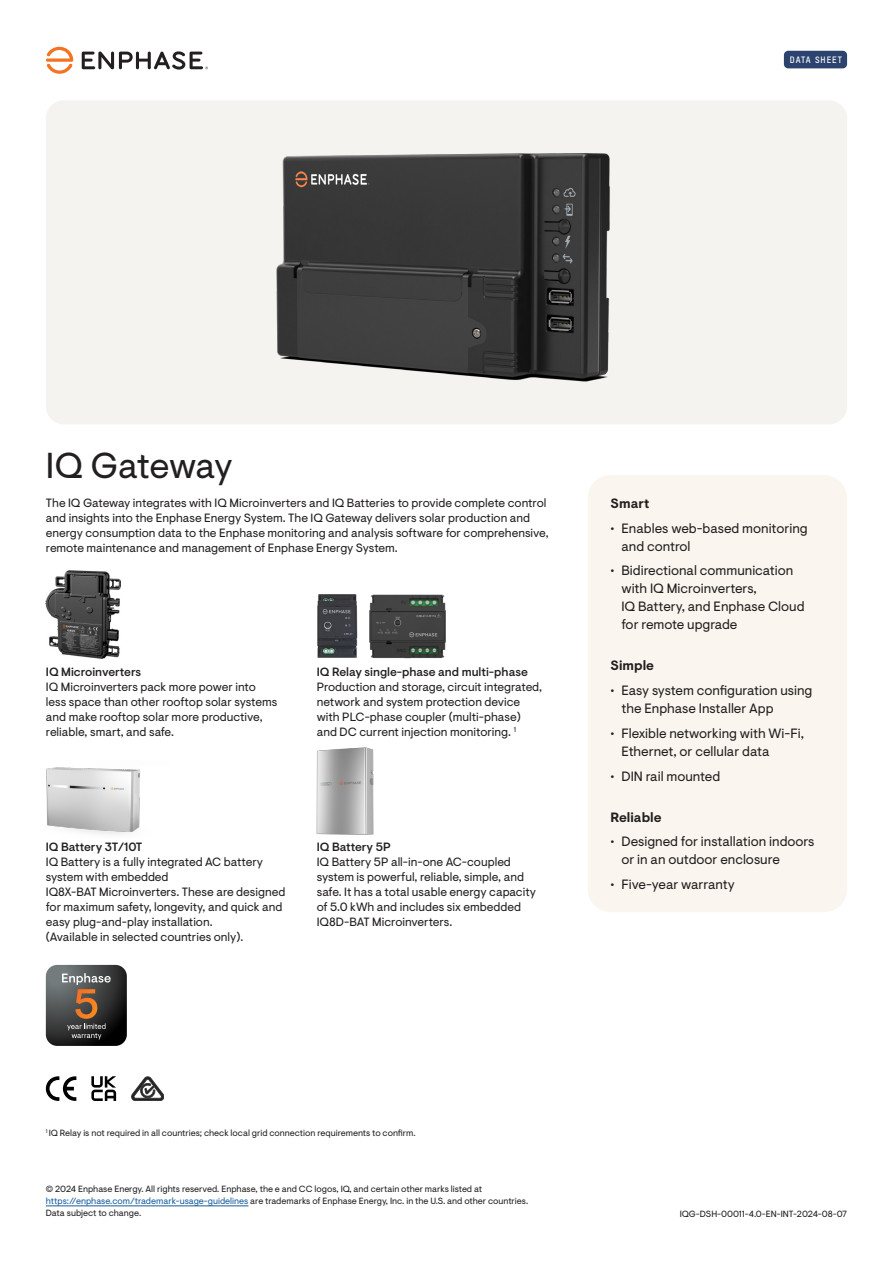
<style>
.page{position:relative;width:893px;height:1263px;background:#fff}
.page>*{position:absolute;margin:0;border:0;box-sizing:border-box;transform-origin:0 0}
.Feature_headline{font:36px "Enphase Visuelt";letter-spacing:-.01em;color:#231f20}
.t1{font:13.5px/18px "Enphase Visuelt";color:#231f20}
.Highlight_title{font:700 13.5px "Enphase Visuelt";color:#231f20}
.Feature_text_cell{font:12px/15px "Enphase Visuelt";color:#231f20}
.Feature_paragraph{font:12px/15px "Enphase Visuelt";color:#231f20}
.Footnote_left{font:9px/12px "Enphase Visuelt";color:#231f20}
.Label{font:9px "T Star Pro Bold";letter-spacing:.11em;color:#fff}
.s1{font-weight:500}
.s2{color:#175d9e}
</style>
<div class="page">
<hr style="left:46px;top:1205px;width:202px;height:1px;background:#175d9e">
<div style="left:46px;top:100px;width:801px;height:324px;background:#f4f3f0;border-radius:18px"></div>
<img style="left:276px;top:153px;width:334px;height:229px">
<div style="left:588px;top:475px;width:259px;height:437px;background:#faf6ef;border-radius:23px"></div>
<div style="left:784px;top:51px;width:63px;height:17px;background:#2c436f;border-radius:4px"></div>
<svg style="left:46px;top:1076px;width:30px;height:25px"></svg>
<svg style="left:91px;top:1076px;width:25px;height:25px"></svg>
<svg style="left:131px;top:1076px;width:33px;height:25px"></svg>
<img style="left:317px;top:595px;width:129px;height:63px">
<img style="left:46px;top:571px;width:74px;height:87px">
<img style="left:46px;top:767px;width:94px;height:67px">
<svg style="left:46px;top:965px;width:81px;height:81px;background:#464848"></svg>
<svg style="left:75px;top:989px;width:22px;height:30px"></svg>
<img style="left:317px;top:747px;width:56px;height:88px">
<svg style="left:46px;top:47px;width:27px;height:27px"></svg>
<svg style="left:82px;top:51px;width:126px;height:19px"></svg>
<p class="Label" style="left:790px;top:53px;width:54px">DATA SHEET</p>
<p class="Feature_headline" style="left:46px;top:445px;width:188px">IQ Gateway</p>
<p class="Feature_paragraph" style="left:46px;top:495px;width:504px">The IQ Gateway integrates with IQ Microinverters and IQ Batteries to provide complete control and insights into the Enphase Energy System. The IQ Gateway delivers solar production and energy consumption data to the Enphase monitoring and analysis software for comprehensive, remote maintenance and management of Enphase Energy System.</p>
<p class="Highlight_title" style="left:611px;top:495px;width:40px">Smart</p>
<p class="t1" style="left:621px;top:519px;width:188px;text-indent:-11px">• Enables web-based monitoring and control</p>
<p class="t1" style="left:621px;top:562px;width:185px;text-indent:-11px">• Bidirectional communication with IQ Microinverters,<br>IQ Battery, and Enphase Cloud for remote upgrade</p>
<p class="Highlight_title" style="left:611px;top:658px;width:45px">Simple</p>
<p class="t1" style="left:621px;top:682px;width:193px;text-indent:-11px">• Easy system configuration using the Enphase Installer App</p>
<p class="t1" style="left:621px;top:725px;width:184px;text-indent:-11px">• Flexible networking with Wi-Fi,<br>Ethernet, or cellular data</p>
<p class="t1" style="left:611px;top:767px;width:111px">• DIN rail mounted</p>
<p class="Highlight_title" style="left:611px;top:809px;width:52px">Reliable</p>
<p class="t1" style="left:621px;top:833px;width:195px;text-indent:-11px">• Designed for installation indoors or in an outdoor enclosure</p>
<p class="t1" style="left:611px;top:876px;width:126px">• Five-year warranty</p>
<p class="Feature_text_cell" style="left:46px;top:664px;width:233px"><span class="s1">IQ Microinverters<br></span>IQ Microinverters pack more power into less space than other rooftop solar systems and make rooftop solar more productive, reliable, smart, and safe.</p>
<p class="Feature_text_cell" style="left:317px;top:665px;width:227px"><span class="s1">IQ Relay single-phase and multi-phase </span>Production and storage, circuit integrated, network and system protection device with PLC-phase coupler (multi-phase) and DC current injection monitoring. <sup>1</sup></p>
<p class="Feature_text_cell" style="left:46px;top:840px;width:241px"><span class="s1">IQ Battery 3T/10T<br></span>IQ Battery is a fully integrated AC battery system with embedded<br>IQ8X-BAT Microinverters. These are designed for maximum safety, longevity, and quick and easy plug-and-play installation.<br>(Available in selected countries only).</p>
<p class="Feature_text_cell" style="left:317px;top:840px;width:221px"><span class="s1">IQ Battery 5P<br></span>IQ Battery 5P all-in-one AC-coupled system is powerful, reliable, simple, and safe. It has a total usable energy capacity of 5.0 kWh and includes six embedded<br>IQ8D-BAT Microinverters.</p>
<p class="Footnote_left" style="left:46px;top:1127px;width:371px"><sup>1</sup> IQ Relay is not required in all countries; check local grid connection requirements to confirm.</p>
<p class="Footnote_left" style="left:46px;top:1183px;width:438px">© 2024 Enphase Energy. All rights reserved. Enphase, the e and CC logos, IQ, and certain other marks listed at</p>
<p class="Footnote_left" style="left:46px;top:1195px;width:484px"><span class="s2">https://enphase.com/trademark-usage-guidelines</span> are trademarks of Enphase Energy, Inc. in the U.S. and other countries.<br>Data subject to change.</p>
<p class="Footnote_left" style="left:680px;top:1208px;width:169px">IQG-DSH-00011-4.0-EN-INT-2024-08-07</p>
</div>
